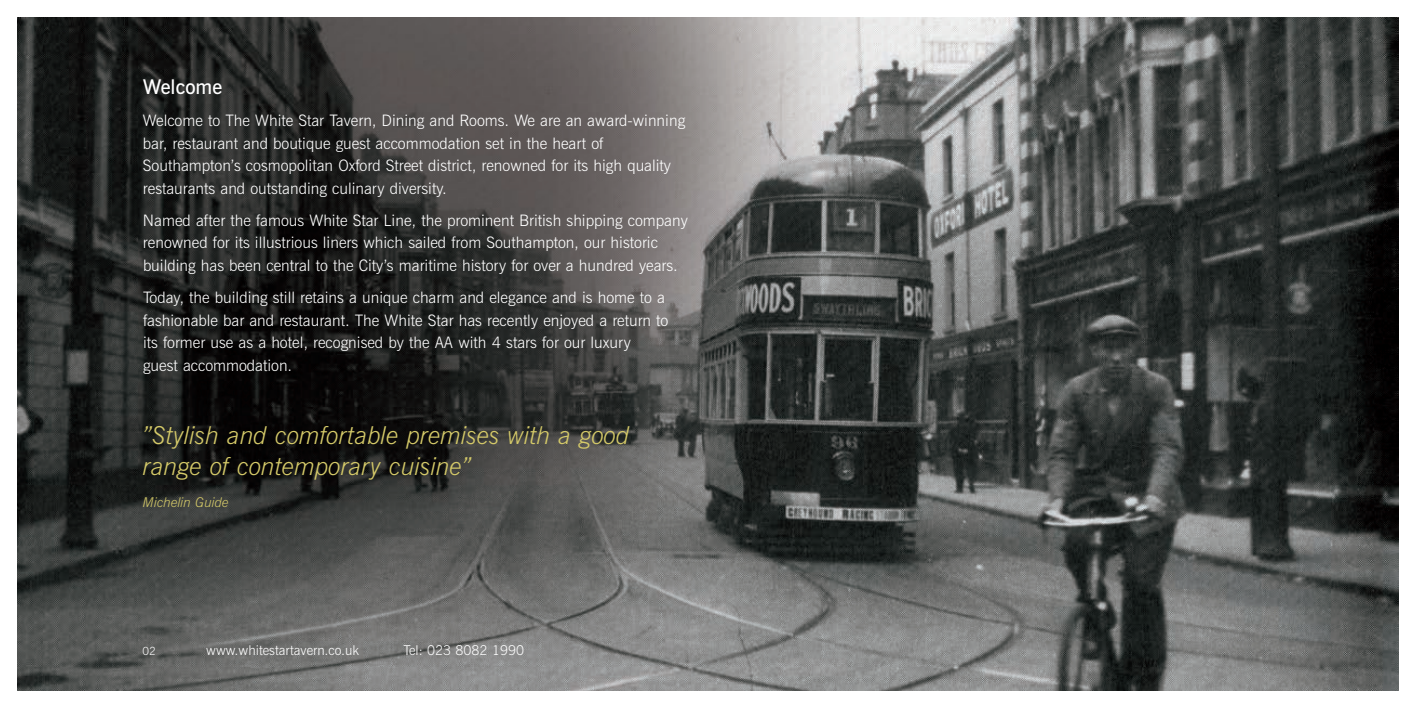
<style>
.page{position:relative;width:1419px;height:711px;background:#fff}
.page>*{position:absolute;margin:0;border:0;box-sizing:border-box;transform-origin:0 0}
.t1{font:italic 300 24.75px/31.5px "News Gothic BT";color:#d5ca69}
.t2{font:600 20.25px "News Gothic BT";color:#fff}
.t3{font:300 15.75px/22.5px "News Gothic BT";color:#fff}
.t4{font:300 13.5px "News Gothic BT";color:#fff}
.t5{font:italic 300 13.5px "News Gothic BT";color:#d5ca69}
.t6{font:300 11.25px "News Gothic BT";color:#fff}
</style>
<div class="page">
<img style="left:18px;top:17px;width:1380px;height:673px">
<p class="t2" style="left:143px;top:79px;width:81px">Welcome</p>
<p class="t3" style="left:143px;top:111px;width:543px">Welcome to The White Star Tavern, Dining and Rooms. We are an award-winning bar, restaurant and boutique guest accommodation set in the heart of Southampton’s cosmopolitan Oxford Street district, renowned for its high quality restaurants and outstanding culinary diversity.</p>
<p class="t3" style="left:143px;top:210px;width:546px">Named after the famous White Star Line, the prominent British shipping company renowned for its illustrious liners which sailed from Southampton, our historic building has been central to the City’s maritime history for over a hundred years.</p>
<p class="t3" style="left:143px;top:287px;width:527px">Today, the building still retains a unique charm and elegance and is home to a fashionable bar and restaurant. The White Star has recently enjoyed a return to its former use as a hotel, recognised by the AA with 4 stars for our luxury guest accommodation.</p>
<h1 class="t1" style="left:143px;top:421px;width:488px">”Stylish and comfortable premises with a good range of contemporary cuisine”</h1>
<p class="t5" style="left:143px;top:497px;width:87px">Michelin Guide</p>
<p class="t6" style="left:142px;top:646px;width:15px">02</p>
<p class="t4" style="left:206px;top:645px;width:154px">www.whitestartavern.co.uk</p>
<p class="t4" style="left:403px;top:645px;width:122px">Tel: 023 8082 1990</p>
<p class="t6" style="left:148px;top:652px;width:15px">02</p>
<p class="t6" style="left:212px;top:652px;width:129px">www.whitestartavern.co.uk</p>
<p class="t6" style="left:376px;top:652px;width:102px">Tel: 023 8082 1990</p>
</div>
